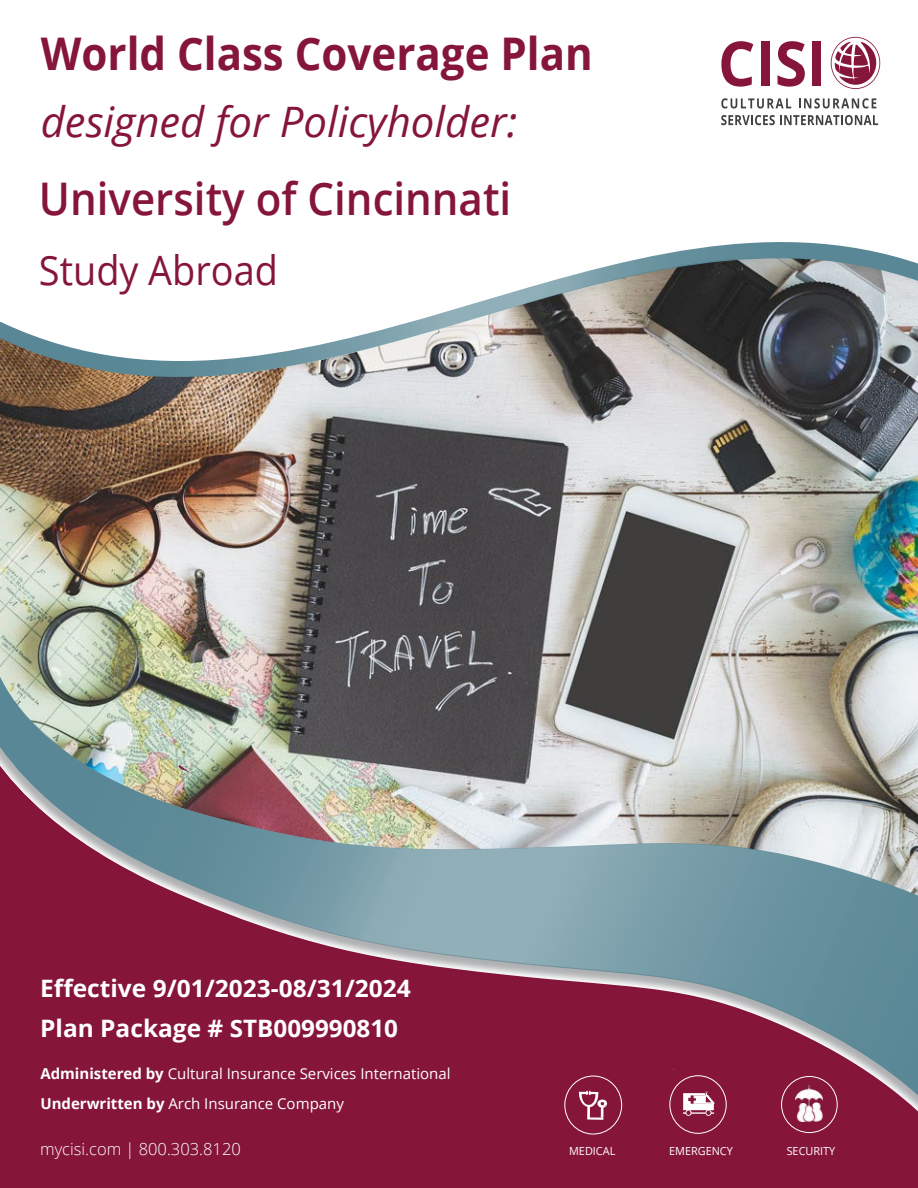
<style>
.page{position:relative;width:918px;height:1188px;background:#fff}
.page>*{position:absolute;margin:0;border:0;box-sizing:border-box;transform-origin:0 0}
.t1{font:700 45px "Open Sans";color:#86153a;scale:.93 1}
.t2{font:600 45px "Open Sans";color:#86153a;scale:.93 1}
.t3{font:italic 42px "Open Sans";color:#86153a}
.t4{font:40.5px "Open Sans";color:#86153a;scale:.93 1}
.t5{font:700 24px/40.8px "Open Sans";color:#fff}
.t6{font:300 16.5px "Open Sans";color:#fff}
.t7{font:15px/30px "Open Sans";color:#fff}
.t8{font:11.25px "Open Sans";color:#fff}
.s1{font-weight:700}
</style>
<div class="page">
<img style="left:0;top:488px;width:918px;height:170px">
<div style="left:0;top:1176px;width:918px;height:12px;background:#86153a"></div>
<div style="left:0;top:658px;width:918px;height:518px;background:#86153a"></div>
<svg style="left:0;top:659px;width:918px;height:499px;background:#8a344e"></svg>
<svg style="left:0;top:677px;width:918px;height:418px;background:#8f7481"></svg>
<img style="left:8px;top:488px;width:910px;height:14px">
<img style="left:0;top:36px;width:918px;height:452px">
<div style="left:0;top:54px;width:507px;height:234px;background:#fff"></div>
<svg style="left:831px;top:37px;width:49px;height:52px"></svg>
<svg style="left:721px;top:41px;width:32px;height:46px"></svg>
<div style="left:761px;top:42px;width:9px;height:44px;background:#86153a"></div>
<svg style="left:778px;top:41px;width:27px;height:46px"></svg>
<div style="left:812px;top:42px;width:9px;height:44px;background:#86153a"></div>
<svg style="left:721px;top:98px;width:70px;height:11px"></svg>
<svg style="left:799px;top:98px;width:77px;height:11px"></svg>
<svg style="left:721px;top:115px;width:157px;height:10px"></svg>
<div style="left:0;top:179px;width:16px;height:143px;background:#fff"></div>
<h1 class="t1" style="left:41px;top:22px;width:595px">World Class Coverage Plan</h1>
<h2 class="t3" style="left:41px;top:93px;width:478px">designed for Policyholder:</h2>
<h1 class="t2" style="left:39px;top:168px;width:509px">University of Cincinnati</h1>
<h3 class="t4" style="left:39px;top:243px;width:259px">Study Abroad</h3>
<h3 class="t5" style="left:40px;top:967px;width:372px">Effective 9/01/2023-08/31/2024<br>Plan Package # STB009990810</h3>
<p class="t7" style="left:40px;top:1058px;width:412px"><span class="s1">Administered by</span> Cultural Insurance Services International<br><span class="s1">Underwritten by</span> Arch Insurance Company</p>
<p class="t6" style="left:40px;top:1138px;width:202px">mycisi.com | 800.303.8120</p>
<p class="t8" style="left:569px;top:1143px;width:48px">MEDICAL</p>
<p class="t8" style="left:669px;top:1143px;width:65px">EMERGENCY</p>
<p class="t8" style="left:787px;top:1143px;width:50px">SECURITY</p>
</div>
